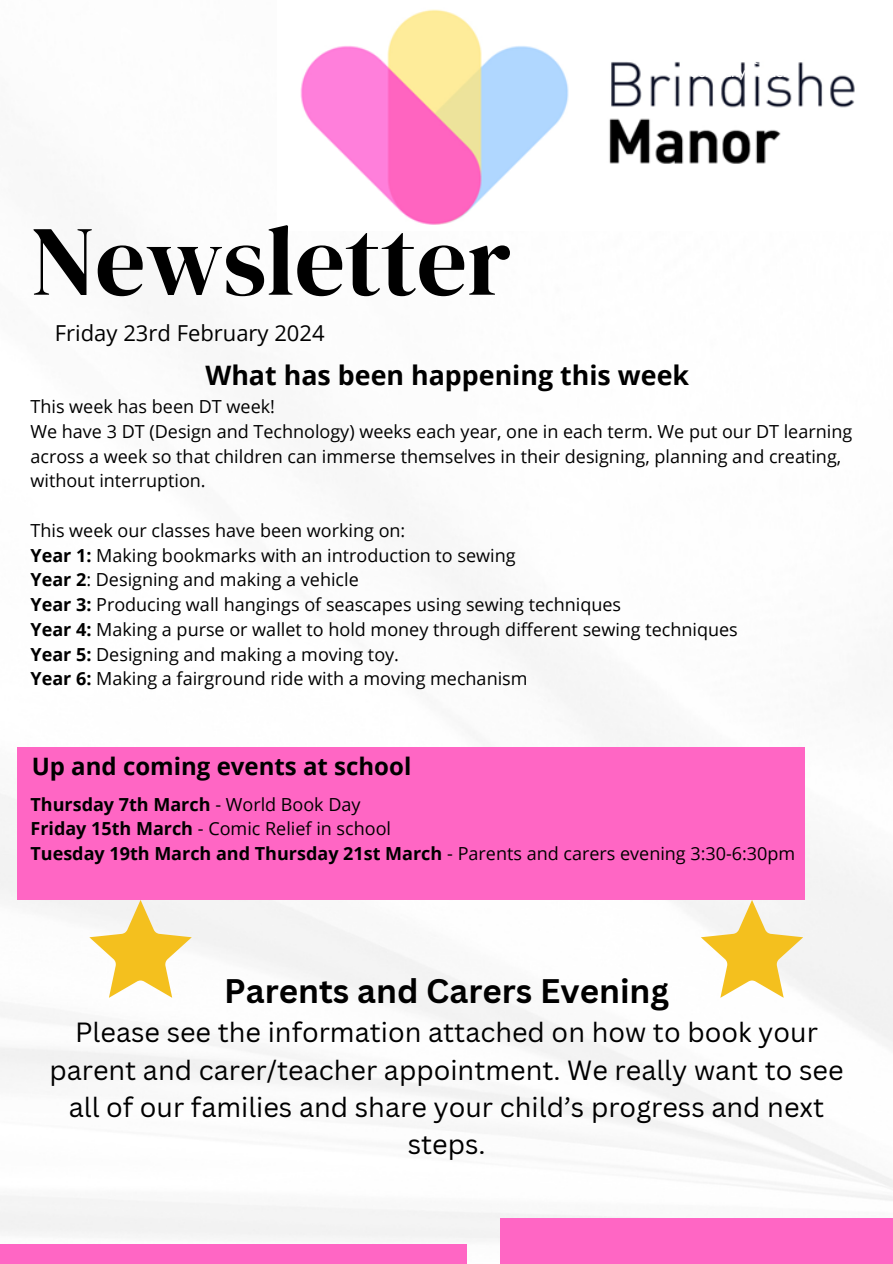
<style>
.page{position:relative;width:893px;height:1264px;background:#fff}
.page>*{position:absolute;margin:0;border:0;box-sizing:border-box;transform-origin:0 0}
.t1{font:99.3px "DM Serif Display";color:#000}
.t2{font:700 33.15px "Canva Sans";color:#000}
.t3{font:27px/37.2px "Canva Sans";color:#000;text-align:center}
.t4{font:700 26.85px "Open Sans";color:#000}
.t5{font:700 24px "Open Sans";color:#000}
.t6{font:22.05px "Open Sans";color:#000}
.t7{font:18px/24.8px "Open Sans";color:#000}
.s1{font-weight:700}
</style>
<div class="page">
<img style="left:0;top:562px;width:892px;height:677px">
<div style="left:0;top:1244px;width:467px;height:19px;background:#ff66c4"></div>
<div style="left:499px;top:1218px;width:393px;height:45px;background:#ff66c4"></div>
<img style="left:300px;top:9px;width:555px;height:216px">
<div style="left:17px;top:747px;width:787px;height:152px;background:#ff66c4"></div>
<svg style="left:89px;top:899px;width:103px;height:98px"></svg>
<svg style="left:700px;top:899px;width:103px;height:98px"></svg>
<p class="t1" style="left:30px;top:192px;width:482px">Newsletter</p>
<h1 class="t6" style="left:55px;top:317px;width:271px">Friday 23rd February 2024</h1>
<h2 class="t4" style="left:205px;top:356px;width:485px">What has been happening this week</h2>
<h2 class="t7" style="left:30px;top:394px;width:823px">This week has been DT week!<br>We have 3 DT (Design and Technology) weeks each year, one in each term. We put our DT learning across a week so that children can immerse themselves in their designing, planning and creating, without interruption.</h2>
<p class="t7" style="left:30px;top:517px;width:708px">This week our classes have been working on:<br><span class="s1">Year 1:</span> Making bookmarks with an introduction to sewing<br><span class="s1">Year 2</span>: Designing and making a vehicle<br><span class="s1">Year 3:</span> Producing wall hangings of seascapes using sewing techniques<br><span class="s1">Year 4:</span> Making a purse or wallet to hold money through different sewing techniques <span class="s1">Year 5:</span> Designing and making a moving toy.<br><span class="s1">Year 6:</span> Making a fairground ride with a moving mechanism</p>
<h6 class="t5" style="left:32px;top:749px;width:381px">Up and coming events at school</h6>
<h4 class="t7" style="left:30px;top:791px;width:766px"><span class="s1">Thursday 7th March</span> - World Book Day<br><span class="s1">Friday 15th March</span> - Comic Relief in school<br><span class="s1">Tuesday 19th March and Thursday 21st March</span> - Parents and carers evening 3:30-6:30pm</h4>
<h6 class="t2" style="left:224px;top:967px;width:446px">Parents and Carers Evening</h6>
<h6 class="t3" style="left:49px;top:1013px;width:795px">Please see the information attached on how to book your parent and carer/teacher appointment. We really want to see all of our families and share your child’s progress and next steps.</h6>
</div>
